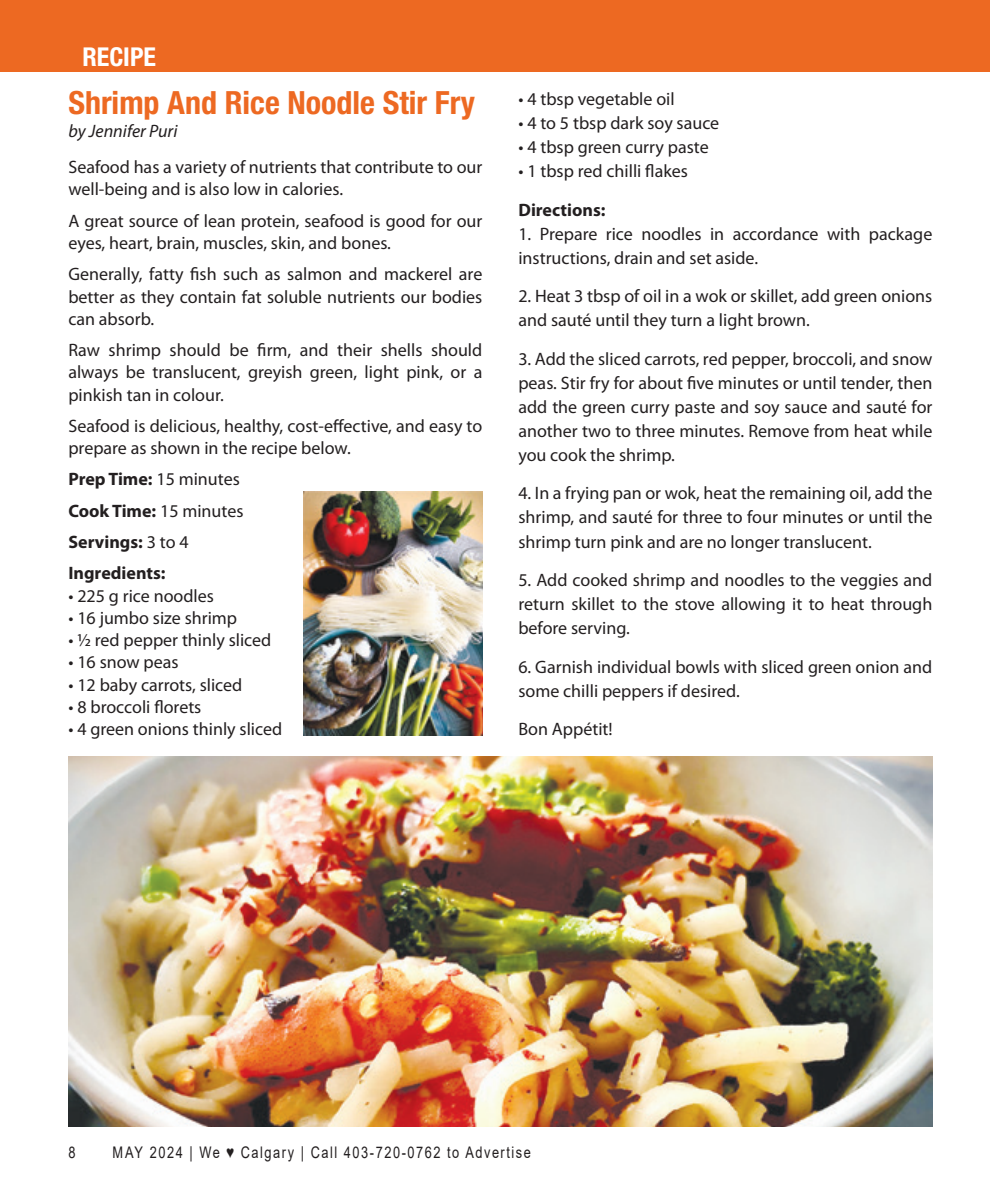
<style>
.page{position:relative;width:990px;height:1188px;background:#fff}
.page>*{position:absolute;margin:0;border:0;box-sizing:border-box;transform-origin:0 0}
.In_Around_title{font:700 condensed 32px "Helvetica Neue LT Std";color:#ed6922}
.t1{font:700 condensed 26px "Helvetica Neue LT Std";color:#fff}
.Body_text{font:18px/24px "Myriad Pro";color:#231f20}
.Body_text-2{font:700 18px "Myriad Pro";color:#231f20}
.Body_text-3{font:italic 18px "Myriad Pro";color:#231f20}
.t2{font:16px "Arial";letter-spacing:.12em;color:#231f20;scale:.8 1}
.s1{font-weight:400}
</style>
<div class="page">
<div style="left:0;top:0;width:990px;height:72px;background:#ed6922"></div>
<img style="left:68px;top:757px;width:864px;height:369px">
<img style="left:303px;top:492px;width:179px;height:243px">
<p class="t1" style="left:82px;top:41px;width:75px">RECIPE</p>
<p class="In_Around_title" style="left:68px;top:84px;width:408px">Shrimp And Rice Noodle Stir Fry</p>
<p class="Body_text-3" style="left:68px;top:119px;width:111px">by Jennifer Puri</p>
<p class="Body_text" style="left:68px;top:156px;width:416px;line-height:22.2px">Seafood has a variety of nutrients that contribute to our well-being and is also low in calories.</p>
<p class="Body_text" style="left:68px;top:209px;width:416px;line-height:22.2px">A great source of lean protein, seafood is good for our eyes, heart, brain, muscles, skin, and bones.</p>
<p class="Body_text" style="left:68px;top:263px;width:416px;line-height:22.2px;text-align:justify">Generally, fatty fish such as salmon and mackerel are better as they contain fat soluble nutrients our bodies can absorb.</p>
<p class="Body_text" style="left:68px;top:339px;width:415px;line-height:22.2px;text-align:justify">Raw shrimp should be firm, and their shells should always be translucent, greyish green, light pink, or a pinkish tan in colour.</p>
<p class="Body_text" style="left:68px;top:414px;width:415px;line-height:22.2px">Seafood is delicious, healthy, cost-effective, and easy to prepare as shown in the recipe below.</p>
<p class="Body_text-2" style="left:68px;top:468px;width:173px">Prep Time: <span class="s1">15 minutes</span></p>
<p class="Body_text-2" style="left:68px;top:499px;width:177px">Cook Time: <span class="s1">15 minutes</span></p>
<p class="Body_text-2" style="left:68px;top:530px;width:122px">Servings: <span class="s1">3 to 4</span></p>
<p class="Body_text-2" style="left:68px;top:561px;width:99px">Ingredients:</p>
<p class="Body_text" style="left:68px;top:583px;width:147px">• 225 g rice noodles</p>
<p class="Body_text" style="left:68px;top:605px;width:170px">• 16 jumbo size shrimp</p>
<p class="Body_text" style="left:68px;top:628px;width:205px">• ½ red pepper thinly sliced</p>
<p class="Body_text" style="left:68px;top:650px;width:112px">• 16 snow peas</p>
<p class="Body_text" style="left:68px;top:672px;width:176px">• 12 baby carrots, sliced</p>
<p class="Body_text" style="left:68px;top:695px;width:135px">• 8 broccoli florets</p>
<p class="Body_text" style="left:68px;top:717px;width:215px">• 4 green onions thinly sliced</p>
<p class="Body_text" style="left:518px;top:87px;width:158px">• 4 tbsp vegetable oil</p>
<p class="Body_text" style="left:518px;top:111px;width:202px">• 4 to 5 tbsp dark soy sauce</p>
<p class="Body_text" style="left:518px;top:135px;width:192px">• 4 tbsp green curry paste</p>
<p class="Body_text" style="left:518px;top:159px;width:171px">• 1 tbsp red chilli flakes</p>
<p class="Body_text-2" style="left:518px;top:198px;width:89px">Directions:</p>
<p class="Body_text" style="left:518px;top:221px;width:415px">1. Prepare rice noodles in accordance with package instructions, drain and set aside.</p>
<p class="Body_text" style="left:518px;top:284px;width:416px">2. Heat 3 tbsp of oil in a wok or skillet, add green onions and sauté until they turn a light brown.</p>
<p class="Body_text" style="left:518px;top:346px;width:416px;text-align:justify">3. Add the sliced carrots, red pepper, broccoli, and snow peas. Stir fry for about five minutes or until tender, then add the green curry paste and soy sauce and sauté for another two to three minutes. Remove from heat while you cook the shrimp.</p>
<p class="Body_text" style="left:518px;top:481px;width:416px;text-align:justify">4. In a frying pan or wok, heat the remaining oil, add the shrimp, and sauté for three to four minutes or until the shrimp turn pink and are no longer translucent.</p>
<p class="Body_text" style="left:518px;top:568px;width:415px;text-align:justify">5. Add cooked shrimp and noodles to the veggies and return skillet to the stove allowing it to heat through before serving.</p>
<p class="Body_text" style="left:518px;top:654px;width:415px">6. Garnish individual bowls with sliced green onion and some chilli peppers if desired.</p>
<p class="Body_text" style="left:518px;top:717px;width:96px">Bon Appétit!</p>
<p class="t2" style="left:68px;top:1141px;width:10px">8</p>
<p class="t2" style="left:112px;top:1141px;width:525px">MAY 2024 | We ♥ Calgary | Call 403-720-0762 to Advertise</p>
</div>
